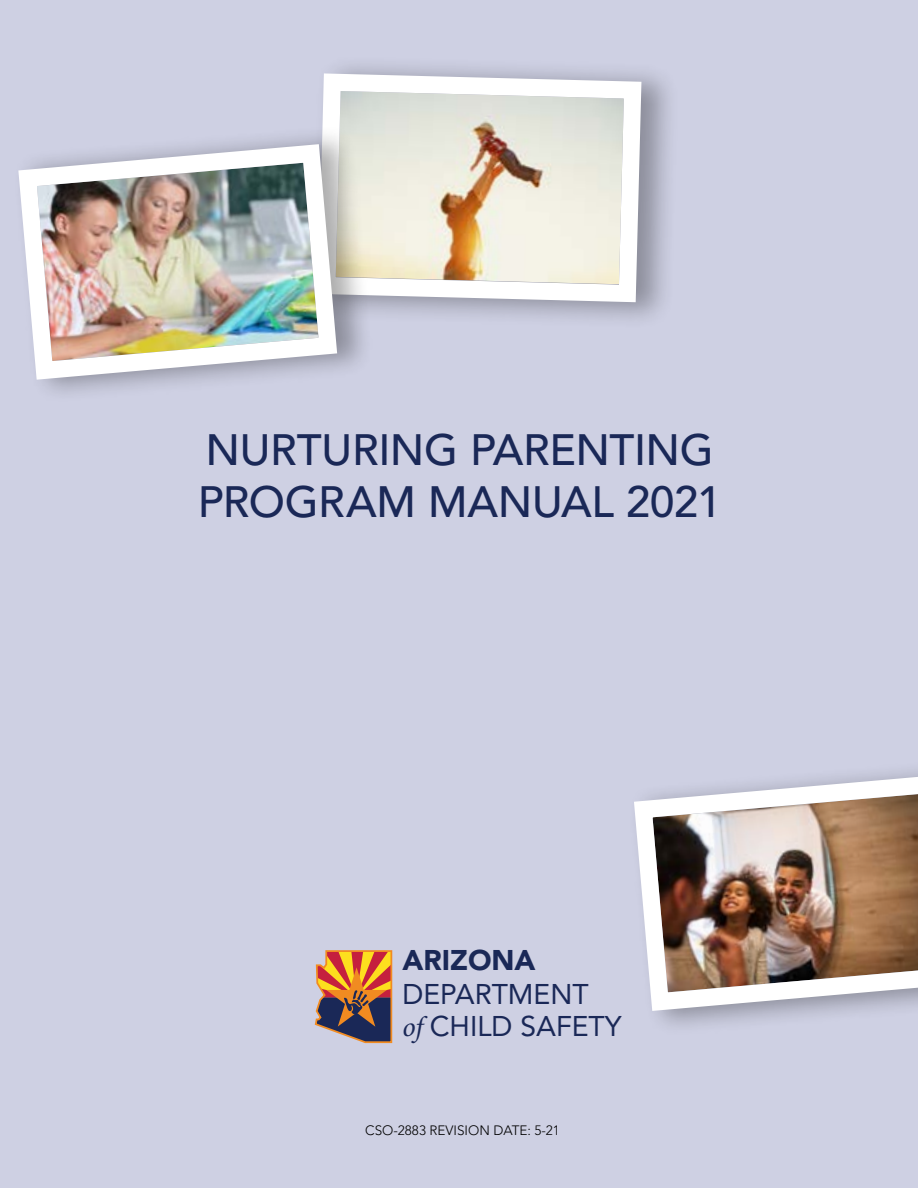
<style>
.page{position:relative;width:918px;height:1188px;background:#ced0e3}
.page>*{position:absolute;margin:0;border:0;box-sizing:border-box;transform-origin:0 0}
.Main_header{font:500 43.5px/52.2px "Avenir";letter-spacing:-.005em;color:#1a2857}
.t1{font:28.35px/33px "Avenir";color:#1a2857}
.t2{font:300 13.5px "Avenir";color:#000}
.s1{font-weight:900}
.s2{font-family:"Minion Pro";font-style:italic}
</style>
<div class="page">
<svg style="left:315px;top:950px;width:78px;height:94px;background:#a26d4f"></svg>
<img style="left:634px;top:771px;width:284px;height:249px">
<div style="left:310px;top:55px;width:371px;height:276px;background:#000;opacity:.32"></div>
<svg style="left:310px;top:65px;width:340px;height:246px;background:#e2ddd5"></svg>
<div style="left:12px;top:125px;width:362px;height:279px;background:#000;opacity:.32"></div>
<img style="left:12px;top:135px;width:334px;height:254px">
<p class="Main_header" style="left:198px;top:425px;width:525px">NURTURING PARENTING<br>PROGRAM MANUAL 2021</p>
<p class="t1" style="left:403px;top:944px;width:221px"><span class="s1">ARIZONA<br></span>DEPARTMENT<br><span class="s2">of</span> CHILD SAFETY</p>
<p class="t2" style="left:365px;top:1122px;width:196px">CSO-2883 REVISION DATE: 5-21</p>
</div>
